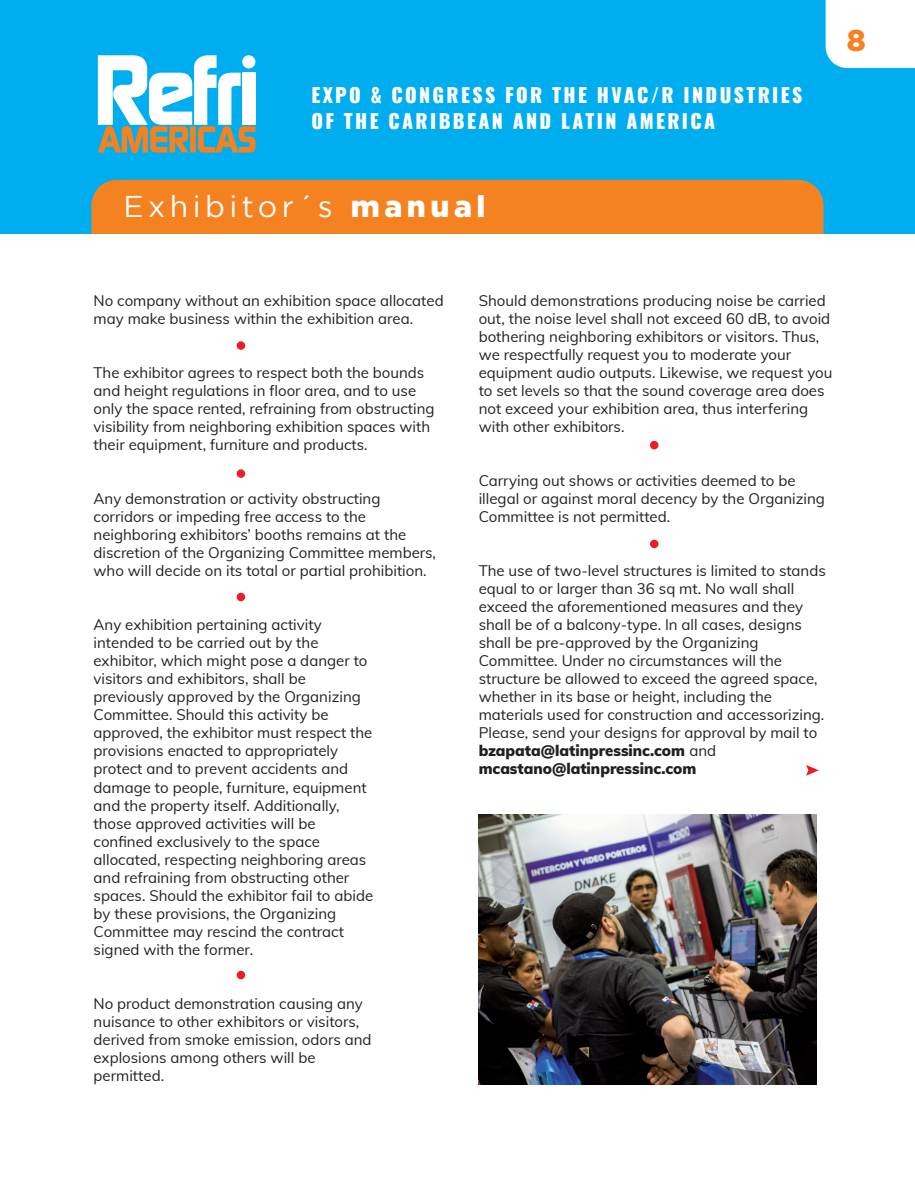
<style>
.page{position:relative;width:915px;height:1191px;background:#fff}
.page>*{position:absolute;margin:0;border:0;box-sizing:border-box;transform-origin:0 0}
.t1{font:30px "Gotham";letter-spacing:.15em;color:#fff}
.t2{font:900 30px "Gotham";color:#f58220}
.t3{font:800 19.5px/26.4px "Oswald";letter-spacing:.12em;color:#fff}
.t4{font:15px/18px "Muli";color:#231f20}
.s1{font-weight:900}
</style>
<div class="page">
<div style="left:0;top:0;width:914px;height:234px;background:#00aeef"></div>
<svg style="left:806px;top:765px;width:12px;height:10px"></svg>
<svg style="left:236px;top:341px;width:9px;height:9px"></svg>
<div style="left:649px;top:441px;width:9px;height:8px;background:#ee1d23;border-radius:50%"></div>
<svg style="left:649px;top:539px;width:9px;height:9px"></svg>
<svg style="left:236px;top:469px;width:9px;height:9px"></svg>
<div style="left:236px;top:593px;width:9px;height:8px;background:#ee1d23;border-radius:50%"></div>
<svg style="left:236px;top:970px;width:9px;height:9px"></svg>
<img style="left:478px;top:814px;width:338px;height:270px">
<div style="left:825px;top:0;width:89px;height:68px;background:#fff"></div>
<div style="left:91px;top:180px;width:732px;height:54px;background:#f58220"></div>
<svg style="left:98px;top:55px;width:157px;height:98px"></svg>
<h2 class="t3" style="left:311px;top:82px;width:492px">EXPO &amp; CONGRESS FOR THE HVAC/R INDUSTRIES<br>OF THE CARIBBEAN AND LATIN AMERICA</h2>
<h1 class="t1" style="left:123px;top:190px;width:363px">Exhibitor´s <span class="s1">manual</span></h1>
<h1 class="t2" style="left:846px;top:23px;width:20px">8</h1>
<p class="t4" style="left:93px;top:291px;width:351px">No company without an exhibition space allocated may make business within the exhibition area.</p>
<p class="t4" style="left:93px;top:363px;width:342px">The exhibitor agrees to respect both the bounds and height regulations in floor area, and to use only the space rented, refraining from obstructing visibility from neighboring exhibition spaces with their equipment, furniture and products.</p>
<p class="t4" style="left:93px;top:489px;width:344px">Any demonstration or activity obstructing corridors or impeding free access to the neighboring exhibitors’ booths remains at the discretion of the Organizing Committee members, who will decide on its total or partial prohibition.</p>
<p class="t4" style="left:93px;top:615px;width:281px">Any exhibition pertaining activity intended to be carried out by the exhibitor, which might pose a danger to visitors and exhibitors, shall be previously approved by the Organizing Committee. Should this activity be approved, the exhibitor must respect the provisions enacted to appropriately protect and to prevent accidents and damage to people, furniture, equipment and the property itself. Additionally, those approved activities will be confined exclusively to the space allocated, respecting neighboring areas and refraining from obstructing other spaces. Should the exhibitor fail to abide by these provisions, the Organizing Committee may rescind the contract signed with the former.</p>
<p class="t4" style="left:93px;top:993px;width:279px">No product demonstration causing any nuisance to other exhibitors or visitors, derived from smoke emission, odors and explosions among others will be permitted.</p>
<p class="t4" style="left:478px;top:291px;width:355px">Should demonstrations producing noise be carried out, the noise level shall not exceed 60 dB, to avoid bothering neighboring exhibitors or visitors. Thus, we respectfully request you to moderate your equipment audio outputs. Likewise, we request you to set levels so that the sound coverage area does not exceed your exhibition area, thus interfering with other exhibitors.</p>
<p class="t4" style="left:478px;top:471px;width:347px">Carrying out shows or activities deemed to be illegal or against moral decency by the Organizing<br>Committee is not permitted.</p>
<p class="t4" style="left:478px;top:561px;width:348px">The use of two-level structures is limited to stands equal to or larger than 36 sq mt. No wall shall exceed the aforementioned measures and they shall be of a balcony-type. In all cases, designs shall be pre-approved by the Organizing Committee. Under no circumstances will the structure be allowed to exceed the agreed space, whether in its base or height, including the materials used for construction and accessorizing.<br>Please, send your designs for approval by mail to <span class="s1">bzapata@latinpressinc.com</span> and <span class="s1">mcastano@latinpressinc.com</span></p>
</div>
